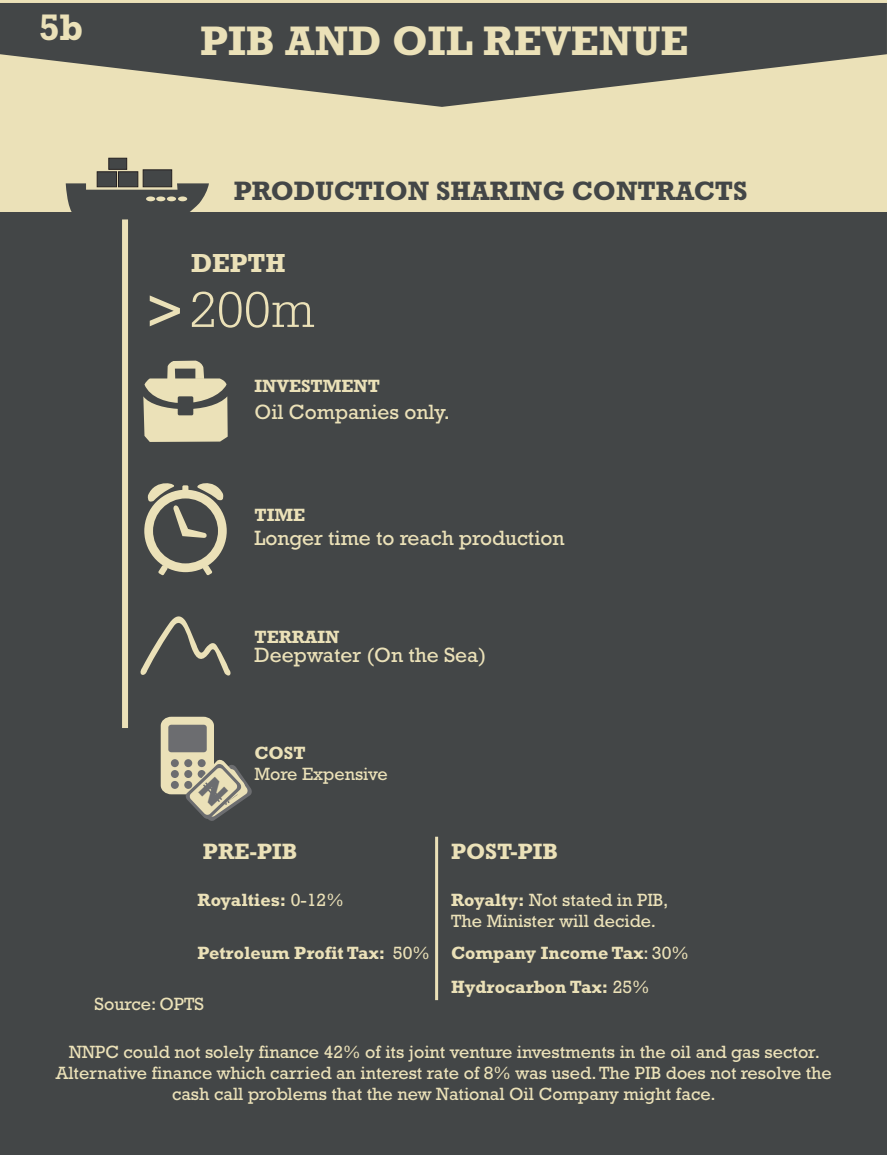
<style>
.page{position:relative;width:887px;height:1155px;background:#fff}
.page>*{position:absolute;margin:0;border:0;box-sizing:border-box;transform-origin:0 0}
.t1{font:300 53.55px "Serifa BT";color:#ebe1b8}
.t2{font:700 41.85px "Rockwell";color:#ebe1b8}
.t3{font:700 37.5px "Rockwell";color:#ebe1b8}
.t4{font:700 27px "Rockwell";color:#434647}
.t5{font:700 26.55px "Rockwell";color:#ebe1b8}
.t6{font:700 22.5px "Rockwell";color:#ebe1b8}
.t7{font:21px "Rockwell";color:#ebe1b8}
.t8{font:18px/21.1px "Rockwell";color:#ebe1b8}
.t9{font:700 18px/33.9px "Rockwell";color:#ebe1b8}
.s1{font-family:"Arial";font-weight:400;font-size:63.6px}
.s2{font-weight:400}
.s3{font-weight:700}
</style>
<div class="page">
<div style="left:0;top:0;width:887px;height:1154px;background:#ebe1b8"></div>
<div style="left:0;top:212px;width:887px;height:942px;background:#434647"></div>
<div style="left:122px;top:215px;width:6px;height:513px;background:#ebe1b8"></div>
<svg style="left:143px;top:360px;width:85px;height:82px"></svg>
<div style="left:178px;top:396px;width:15px;height:19px;background:#434647;border-radius:2px"></div>
<div style="left:144px;top:489px;width:83px;height:83px;background:#ebe1b8;border-radius:50%"></div>
<svg style="left:203px;top:565px;width:9px;height:10px"></svg>
<svg style="left:158px;top:565px;width:10px;height:10px"></svg>
<div style="left:153px;top:498px;width:65px;height:65px;background:#434647;border-radius:50%"></div>
<svg style="left:147px;top:483px;width:77px;height:55px"></svg>
<svg style="left:140px;top:616px;width:91px;height:60px"></svg>
<svg style="left:66px;top:158px;width:143px;height:62px"></svg>
<hr style="left:435px;top:836px;width:3px;height:163px;background:#ebe1b8">
<svg style="left:0;top:3px;width:887px;height:104px;fill:#434647"></svg>
<svg style="left:161px;top:716px;width:91px;height:105px"></svg>
<h3 class="t3" style="left:39px;top:14px;width:46px">5b</h3>
<h2 class="t2" style="left:200px;top:26px;width:490px">PIB AND OIL REVENUE</h2>
<h3 class="t4" style="left:234px;top:181px;width:515px">PRODUCTION SHARING CONTRACTS</h3>
<h3 class="t5" style="left:191px;top:253px;width:96px">DEPTH</h3>
<h1 class="t1" style="left:146px;top:286px;width:170px"><span class="s1">&gt;</span>200m</h1>
<p class="t9" style="left:254px;top:370px;width:127px">INVESTMENT</p>
<p class="t7" style="left:254px;top:404px;width:197px">Oil Companies only.</p>
<p class="t9" style="left:254px;top:500px;width:52px">TIME</p>
<p class="t7" style="left:254px;top:530px;width:311px">Longer time to reach production</p>
<p class="t9" style="left:254px;top:621px;width:86px">TERRAIN</p>
<p class="t7" style="left:254px;top:647px;width:233px">Deepwater (On the Sea)</p>
<p class="t9" style="left:254px;top:737px;width:53px">COST</p>
<p class="t8" style="left:254px;top:765px;width:135px">More Expensive</p>
<p class="t6" style="left:203px;top:843px;width:96px">PRE-PIB</p>
<p class="t6" style="left:451px;top:843px;width:109px">POST-PIB</p>
<p class="t9" style="left:198px;top:884px;width:148px">Royalties: <span class="s2">0-12%</span></p>
<p class="t9" style="left:198px;top:937px;width:234px">Petroleum Profit Tax: <span class="s2">50%</span></p>
<p class="t8" style="left:451px;top:890px;width:219px"><span class="s3">Royalty:</span> Not stated in PIB,<br>The Minister will decide.</p>
<p class="t9" style="left:451px;top:937px;width:239px">Company Income Tax<span class="s2">: 30%<br></span>Hydrocarbon Tax: <span class="s2">25%</span></p>
<p class="t8" style="left:95px;top:994px;width:111px">Source: OPTS</p>
<p class="t8" style="left:56px;top:1042px;width:777px;text-align:center">NNPC could not solely finance 42% of its joint venture investments in the oil and gas sector.<br>Alternative finance which carried an interest rate of 8% was used.The PIB does not resolve the cash call problems that the new National Oil Company might face.</p>
</div>
